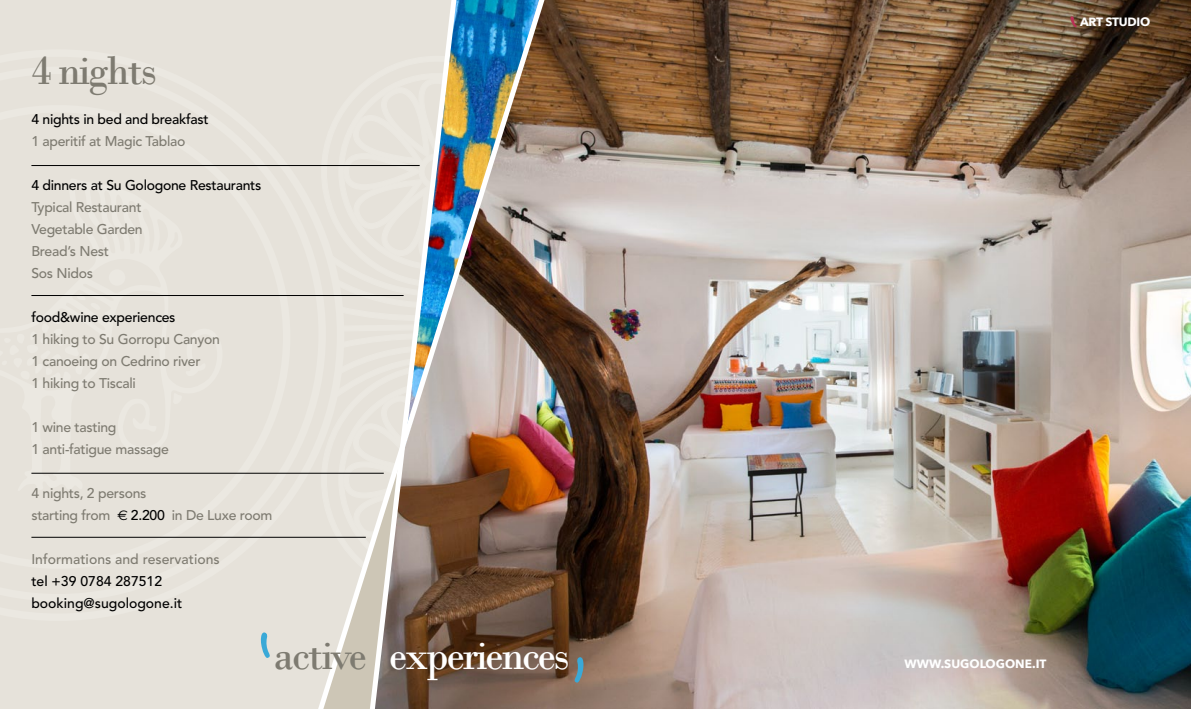
<style>
.page{position:relative;width:1191px;height:709px;background:#fff}
.page>*{position:absolute;margin:0;border:0;box-sizing:border-box;transform-origin:0 0}
.t1{font:42px "Bodoni";letter-spacing:-.05em;color:#fff}
.t2{font:42px "Bodoni";letter-spacing:-.05em;color:#7e7b71}
.t3{font:500 14px/22px "Avenir";letter-spacing:-.02em;color:#7e7b71}
.t4{font:500 14px "Avenir";letter-spacing:-.02em;color:#000}
.t5{font:500 14px/22px "Avenir";color:#000}
.t6{font:500 14px "Avenir";color:#7e7b71}
.t7{font:700 12px "Avenir Next";color:#fff}
.t8{font:700 12px "Avenir Next";letter-spacing:-.02em;color:#fff}
.s1{font-family:"Euro Sans";font-weight:400;color:#000}
.s2{color:#000}
.s3{color:#7e7b71}
</style>
<div class="page">
<div style="left:1px;top:0;width:1190px;height:709px;background:#e6e2da"></div>
<svg style="left:0;top:178px;width:224px;height:313px"></svg>
<img style="left:556px;top:0;width:635px;height:709px">
<img style="left:291px;top:0;width:265px;height:709px">
<svg style="left:358px;top:0;width:105px;height:709px"></svg>
<hr style="left:31px;top:165px;width:389px;height:1px;background:#000">
<hr style="left:31px;top:295px;width:372px;height:1px;background:#000">
<hr style="left:31px;top:473px;width:353px;height:1px;background:#000">
<hr style="left:31px;top:537px;width:335px;height:1px;background:#000">
<svg style="left:1069px;top:16px;width:7px;height:11px"></svg>
<svg style="left:260px;top:632px;width:10px;height:26px"></svg>
<svg style="left:574px;top:656px;width:11px;height:27px"></svg>
<h1 class="t2" style="left:31px;top:46px;width:127px">4 nights</h1>
<p class="t4" style="left:31px;top:111px;width:179px">4 nights in bed and breakfast</p>
<p class="t3" style="left:31px;top:131px;width:155px">1 aperitif at Magic Tablao</p>
<p class="t4" style="left:31px;top:177px;width:231px">4 dinners at Su Gologone Restaurants</p>
<p class="t3" style="left:31px;top:197px;width:113px">Typical Restaurant<br>Vegetable Garden<br>Bread’s Nest<br>Sos Nidos</p>
<p class="t4" style="left:31px;top:309px;width:146px">food&amp;wine experiences</p>
<p class="t3" style="left:31px;top:329px;width:190px">1 hiking to Su Gorropu Canyon<br>1 canoeing on Cedrino river<br>1 hiking to Tiscali</p>
<p class="t3" style="left:31px;top:417px;width:139px">1 wine tasting<br>1 anti-fatigue massage</p>
<p class="t3" style="left:31px;top:483px;width:242px">4 nights, 2 persons<br>starting from <span class="s1">E</span> <span class="s2">2.200</span> in De Luxe room</p>
<p class="t6" style="left:31px;top:551px;width:190px">Informations and reservations</p>
<p class="t5" style="left:31px;top:571px;width:152px">tel +39 0784 287512 booking@sugologone.it</p>
<h1 class="t1" style="left:274px;top:630px;width:297px"><span class="s3">active</span> experiences</h1>
<p class="t8" style="left:1080px;top:12px;width:72px">ART STUDIO</p>
<p class="t7" style="left:904px;top:653px;width:143px">WWW.SUGOLOGONE.IT</p>
</div>
